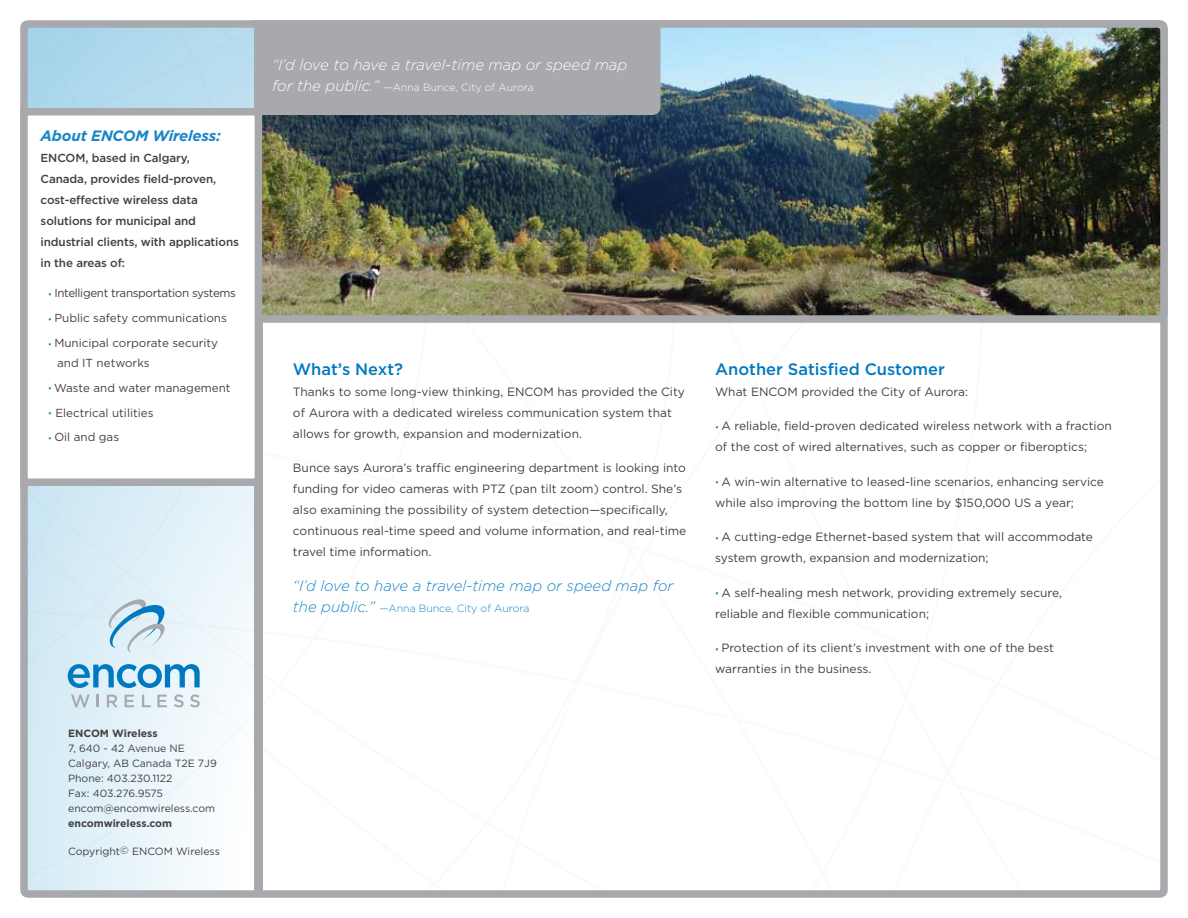
<style>
.page{position:relative;width:1188px;height:918px;background:#fff}
.page>*{position:absolute;margin:0;border:0;box-sizing:border-box;transform-origin:0 0}
.t1{font:500 16.5px "Gotham";color:#0079c1}
.t2{font:italic 300 15px "Gotham";color:#1a86c7}
.t3{font:italic 300 15px "Gotham";color:#fff}
.t4{font:italic 700 15px "Gotham";letter-spacing:-.01em;color:#1a86c7}
.t5{font:12px/21px "Gotham";color:#414142}
.t6{font:11.7px/24.9px "Gotham";color:#414142}
.t7{font:500 11.7px/21px "Gotham";letter-spacing:-.01em;color:#414142}
.t8{font:10.5px/15px "Gotham";color:#414142}
.t9{font:300 10.5px "Gotham";color:#fff}
.t10{font:300 10.5px "Gotham";color:#1a86c7}
.t11{font:700 10.5px "Gotham";color:#414142}
.s1{font-family:"Myriad Pro";font-size:18px;color:#1a86c7}
.s2{font-style:italic;font-size:15px}
</style>
<div class="page">
<svg style="left:29px;top:29px;width:234px;height:333px;background:#b1d9ec"></svg>
<svg style="left:29px;top:362px;width:234px;height:527px"></svg>
<div style="left:20px;top:20px;width:1148px;height:878px;border:8px solid #a7a9ac;border-radius:4px"></div>
<img style="left:263px;top:29px;width:896px;height:285px">
<div style="left:254px;top:20px;width:914px;height:303px;border:8px solid #a7a9ac;border-radius:7px"></div>
<div style="left:20px;top:108px;width:242px;height:378px;background:#fff;border:8px solid #a7a9ac"></div>
<div style="left:254px;top:20px;width:407px;height:95px;background:#a7a9ac;border-radius:8px"></div>
<p class="t4" style="left:41px;top:126px;width:182px">About ENCOM Wireless:</p>
<p class="t7" style="left:41px;top:147px;width:18px">ENCOM</p>
<p class="t7" style="left:41px;top:147px;width:200px;text-indent:45px">, based in Calgary,<br>Canada, provides field-proven, cost-effective wireless data solutions for municipal and industrial clients, with applications in the areas of:</p>
<p class="t6" style="left:48px;top:281px;width:189px"><span class="s1">·</span> Intelligent transportation systems <span class="s1">·</span> Public safety communications<br><span class="s1">·</span> Municipal corporate security</p>
<p class="t6" style="left:48px;top:350px;width:184px;text-indent:9px">and IT networks<br><span class="s1">·</span> Waste and water management <span class="s1">·</span> Electrical utilities<br><span class="s1">·</span> Oil and gas</p>
<p class="t11" style="left:68px;top:726px;width:91px">ENCOM Wireless</p>
<p class="t8" style="left:68px;top:740px;width:150px">7, 640 - 42 Avenue NE<br>Calgary, AB Canada T2E 7J9<br>Phone: 403.230.1122<br>Fax: 403.276.9575 encom@encomwireless.com</p>
<p class="t11" style="left:68px;top:816px;width:106px">encomwireless.com</p>
<p class="t8" style="left:68px;top:844px;width:153px">Copyright© ENCOM Wireless</p>
<p class="t3" style="left:272px;top:55px;width:357px">“I’d love to have a travel-time map or speed map</p>
<p class="t9" style="left:272px;top:80px;width:263px"><span class="s2">for the public.”</span> —Anna Bunce, City of Aurora</p>
<h1 class="t1" style="left:293px;top:358px;width:112px">What’s N ext?</h1>
<p class="t5" style="left:293px;top:381px;width:394px">Thanks to some long-view thinking, ENCOM has provided the City of Aurora with a dedicated wireless communication system that allows for growth, expansion and modernization.</p>
<p class="t5" style="left:293px;top:457px;width:395px">Bunce says Aurora’s traffic engineering department is looking into funding for video cameras with PTZ (pan tilt zoom) control. She’s also examining the possibility of system detection—specifically, continuous real-time speed and volume information, and real-time travel time information.</p>
<p class="t2" style="left:293px;top:576px;width:382px">“I’d love to have a travel-time map or speed map for</p>
<p class="t10" style="left:293px;top:601px;width:238px"><span class="s2">the public.”</span> —Anna Bunce, City of Aurora</p>
<h1 class="t1" style="left:715px;top:358px;width:231px">Another Satisfied Customer</h1>
<p class="t5" style="left:715px;top:381px;width:254px">What ENCOM provided the City of Aurora:</p>
<p class="t5" style="left:715px;top:415px;width:398px"><span class="s1">·</span> A reliable, field-proven dedicated wireless network with a fraction of the cost of wired alternatives, such as copper or fiberoptics;</p>
<p class="t5" style="left:715px;top:471px;width:390px"><span class="s1">·</span> A win-win alternative to leased-line scenarios, enhancing service while also improving the bottom line by $150,000 US a year;</p>
<p class="t5" style="left:715px;top:526px;width:379px"><span class="s1">·</span> A cutting-edge Ethernet-based system that will accommodate system growth, expansion and modernization;</p>
<p class="t5" style="left:715px;top:582px;width:348px"><span class="s1">·</span> A self-healing mesh network, providing extremely secure, reliable and flexible communication;</p>
<p class="t5" style="left:715px;top:637px;width:340px"><span class="s1">·</span> Protection of its client’s investment with one of the best warranties in the business.</p>
</div>
